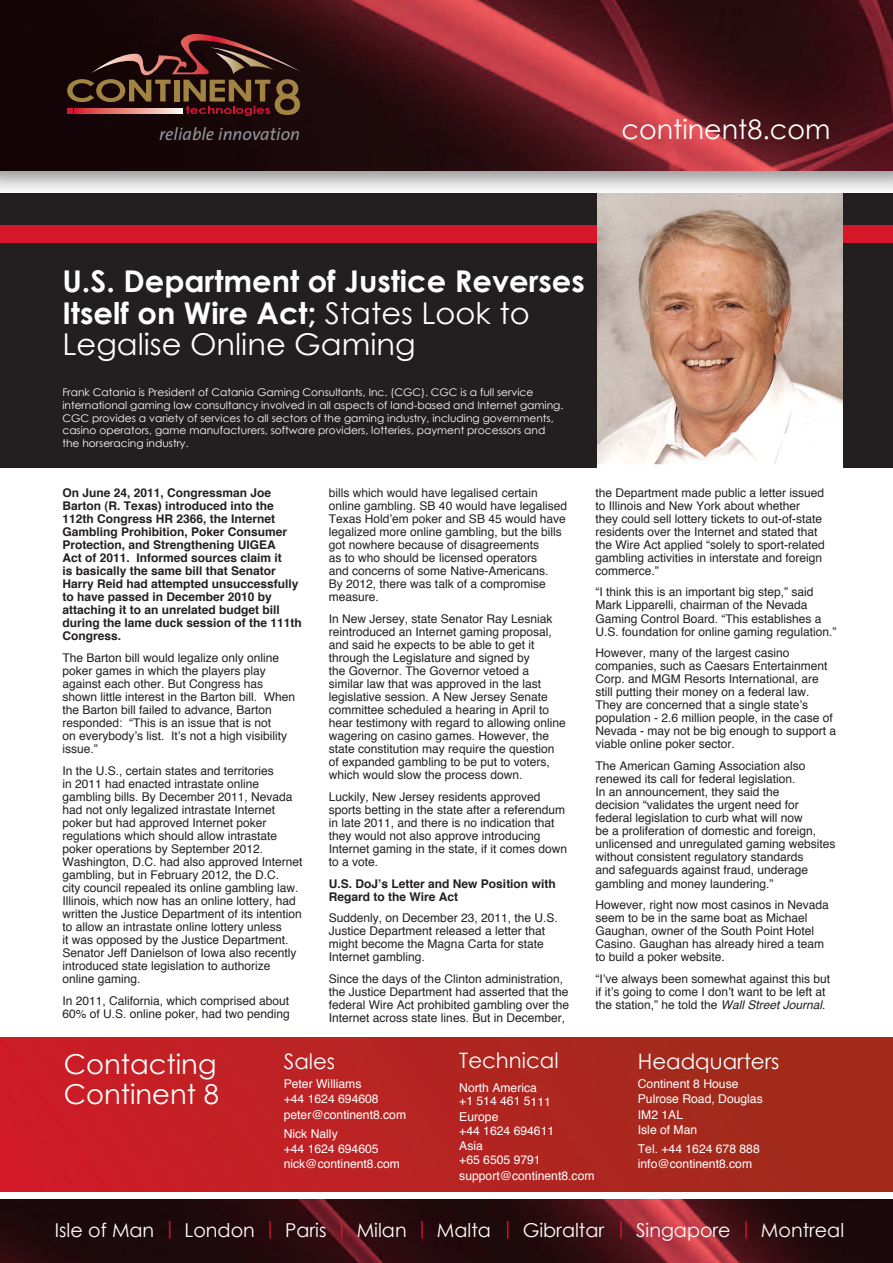
<style>
.page{position:relative;width:893px;height:1263px;background:#fff}
.page>*{position:absolute;margin:0;border:0;box-sizing:border-box;transform-origin:0 0}
.t1{font:700 30px/31.5px "Century Gothic";color:#fff}
.t2{font:27.45px/30.2px "Century Gothic";color:#fff}
.t3{font:27px "Century Gothic";color:#fff}
.t4{font:21.3px "Century Gothic";color:#fff}
.t5{font:19.2px "Century Gothic";color:#fff}
.t6{font:italic 17.55px "The Sans";color:#939598}
.t7{font:12.15px/15.1px "Helvetica";color:#fff}
.t8{font:12px/13px "Helvetica";color:#231f20}
.t9{font:700 12px/13px "Helvetica";color:#231f20}
.t10{font:10.5px/12.6px "Century Gothic";color:#fff}
.s1{font-weight:400}
.s2{font-style:italic}
.s3{color:#d71729}
</style>
<div class="page">
<div style="left:0;top:1037px;width:893px;height:155px;background:linear-gradient(to right,#cf1c28,#9b2c1a)"></div>
<div style="left:0;top:0;width:893px;height:197px;background:#231f20;opacity:.5"></div>
<img style="left:0;top:0;width:893px;height:170px">
<svg style="left:67px;top:34px;width:233px;height:82px"></svg>
<img style="left:0;top:1199px;width:893px;height:64px">
<div style="left:0;top:193px;width:893px;height:275px;background:#231f20"></div>
<div style="left:0;top:225px;width:893px;height:18px;background:#d71729"></div>
<img style="left:598px;top:193px;width:245px;height:275px">
<p class="t6" style="left:159px;top:120px;width:142px">reliable innovation</p>
<p class="t3" style="left:622px;top:113px;width:210px">continent8.com</p>
<p class="t1" style="left:62px;top:265px;width:524px">U.S. Department of Justice Reverses<br>Itself on Wire Act; <span class="s1">States Look to<br>Legalise Online Gaming</span></p>
<p class="t10" style="left:62px;top:386px;width:502px">Frank Catania is President of Catania Gaming Consultants, Inc. (CGC). CGC is a full service international gaming law consultancy involved in all aspects of land-based and Internet gaming.<br>CGC provides a variety of services to all sectors of the gaming industry, including governments, casino operators, game manufacturers, software providers, lotteries, payment processors and the horseracing industry.</p>
<p class="t9" style="left:62px;top:486px;width:241px">On June 24, 2011, Congressman Joe Barton (R. Texas) introduced into the 112th Congress HR 2366, the Internet Gambling Prohibition, Poker Consumer Protection, and Strengthening UIGEA<br>Act of 2011. Informed sources claim it<br>is basically the same bill that Senator Harry Reid had attempted unsuccessfully to have passed in December 2010 by attaching it to an unrelated budget bill during the lame duck session of the 111th Congress.</p>
<p class="t8" style="left:62px;top:651px;width:234px">The Barton bill would legalize only online poker games in which the players play against each other. But Congress has shown little interest in the Barton bill. When the Barton bill failed to advance, Barton responded: “This is an issue that is not<br>on everybody’s list. It’s not a high visibility issue.”</p>
<p class="t8" style="left:62px;top:764px;width:242px">In the U.S., certain states and territories<br>in 2011 had enacted intrastate online gambling bills. By December 2011, Nevada had not only legalized intrastate Internet poker but had approved Internet poker regulations which should allow intrastate poker operations by September 2012.<br>Washington, D.C. had also approved Internet gambling, but in February 2012, the D.C.<br>city council repealed its online gambling law.<br>Illinois, which now has an online lottery, had written the Justice Department of its intention to allow an intrastate online lottery unless<br>it was opposed by the Justice Department.<br>Senator Jeff Danielson of Iowa also recently introduced state legislation to authorize online gaming.</p>
<p class="t8" style="left:62px;top:994px;width:229px">In 2011, California, which comprised about<br>60% of U.S. online poker, had two pending</p>
<p class="t8" style="left:329px;top:486px;width:240px">bills which would have legalised certain online gambling. SB 40 would have legalised Texas Hold’em poker and SB 45 would have legalized more online gambling, but the bills got nowhere because of disagreements<br>as to who should be licensed operators<br>and concerns of some Native-Americans.<br>By 2012, there was talk of a compromise measure.</p>
<p class="t8" style="left:329px;top:612px;width:238px">In New Jersey, state Senator Ray Lesniak reintroduced an Internet gaming proposal, and said he expects to be able to get it through the Legislature and signed by<br>the Governor. The Governor vetoed a similar law that was approved in the last legislative session. A New Jersey Senate committee scheduled a hearing in April to hear testimony with regard to allowing online wagering on casino games. However, the state constitution may require the question of expanded gambling to be put to voters, which would slow the process down.</p>
<p class="t8" style="left:329px;top:790px;width:240px">Luckily, New Jersey residents approved sports betting in the state after a referendum in late 2011, and there is no indication that they would not also approve introducing Internet gaming in the state, if it comes down to a vote.</p>
<p class="t9" style="left:329px;top:877px;width:228px">U.S. DoJ’s Letter and New Position with<br>Regard to the Wire Act</p>
<p class="t8" style="left:329px;top:912px;width:230px">Suddenly, on December 23, 2011, the U.S.<br>Justice Department released a letter that might become the Magna Carta for state Internet gambling.</p>
<p class="t8" style="left:329px;top:972px;width:242px">Since the days of the Clinton administration, the Justice Department had asserted that the federal Wire Act prohibited gambling over the Internet across state lines. But in December,</p>
<p class="t8" style="left:595px;top:486px;width:231px">the Department made public a letter issued to Illinois and New York about whether they could sell lottery tickets to out-of-state residents over the Internet and stated that the Wire Act applied “solely to sport-related gambling activities in interstate and foreign commerce.”</p>
<p class="t8" style="left:595px;top:586px;width:242px">“I think this is an important big step,” said Mark Lipparelli, chairman of the Nevada Gaming Control Board. “This establishes a U.S. foundation for online gaming regulation.”</p>
<p class="t8" style="left:595px;top:647px;width:242px">However, many of the largest casino companies, such as Caesars Entertainment Corp. and MGM Resorts International, are still putting their money on a federal law.<br>They are concerned that a single state’s population - 2.6 million people, in the case of Nevada - may not be big enough to support a viable online poker sector.</p>
<p class="t8" style="left:595px;top:760px;width:242px">The American Gaming Association also renewed its call for federal legislation.<br>In an announcement, they said the<br>decision “validates the urgent need for federal legislation to curb what will now<br>be a proliferation of domestic and foreign, unlicensed and unregulated gaming websites without consistent regulatory standards<br>and safeguards against fraud, underage gambling and money laundering.”</p>
<p class="t8" style="left:595px;top:899px;width:235px">However, right now most casinos in Nevada seem to be in the same boat as Michael Gaughan, owner of the South Point Hotel Casino. Gaughan has already hired a team to build a poker website.</p>
<p class="t8" style="left:595px;top:972px;width:236px">“I’ve always been somewhat against this but if it’s going to come I don’t want to be left at the station,” he told the <span class="s2">Wall Street Journal</span>.</p>
<p class="t2" style="left:64px;top:1049px;width:157px">Contacting<br>Continent 8</p>
<p class="t4" style="left:284px;top:1048px;width:53px">Sales</p>
<p class="t7" style="left:284px;top:1077px;width:124px">Peter Williams<br>+44 1624 694608 peter@continent8.com</p>
<p class="t7" style="left:284px;top:1126px;width:118px">Nick Nally<br>+44 1624 694605 nick@continent8.com</p>
<p class="t4" style="left:459px;top:1048px;width:101px">Technical</p>
<p class="t7" style="left:459px;top:1081px;width:93px;line-height:13.6px">North America +1 514 461 5111</p>
<p class="t7" style="left:459px;top:1110px;width:96px;line-height:13.6px">Europe<br>+44 1624 694611</p>
<p class="t7" style="left:459px;top:1139px;width:83px;line-height:13.6px">Asia<br>+65 6505 9791</p>
<p class="t7" style="left:459px;top:1168px;width:137px">support@continent8.com</p>
<p class="t4" style="left:638px;top:1048px;width:143px">Headquarters</p>
<p class="t7" style="left:638px;top:1077px;width:126px">Continent 8 House<br>Pulrose Road, Douglas<br>IM2 1AL<br>Isle of Man</p>
<p class="t7" style="left:638px;top:1141px;width:123px">Tel. +44 1624 678 888 info@continent8.com</p>
<p class="t5" style="left:55px;top:1218px;width:791px">Isle of Man <span class="s3">|</span> London <span class="s3">|</span> Paris <span class="s3">|</span> Milan <span class="s3">|</span> Malta <span class="s3">|</span> Gibraltar <span class="s3">|</span> Singapore <span class="s3">|</span> Montreal</p>
</div>
